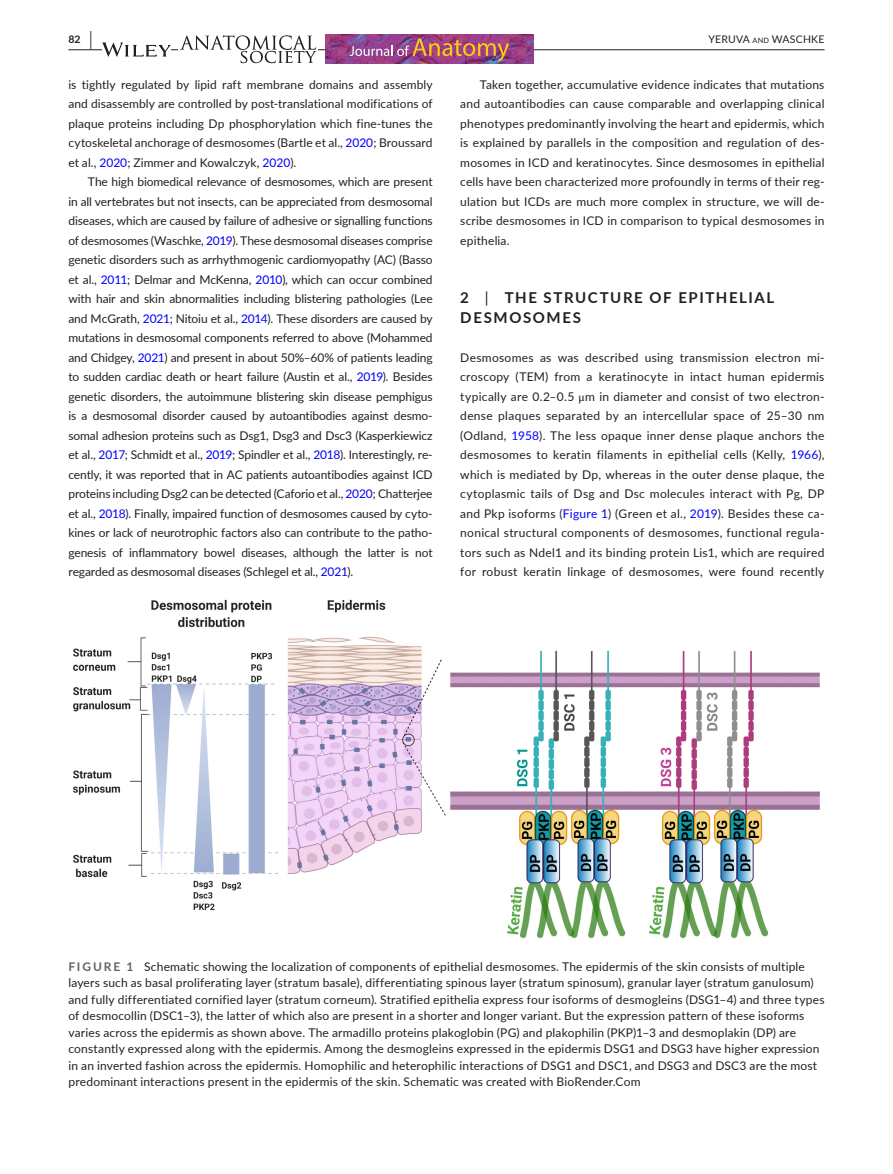
<style>
.page{position:relative;width:893px;height:1174px;background:#fff}
.page>*{position:absolute;margin:0;border:0;box-sizing:border-box;transform-origin:0 0}
.t1{font:700 15px/19.5px "Lato";letter-spacing:.11em;color:#231f20}
.t2{font:12px/19.5px "Lato";letter-spacing:.015em;color:#231f20;text-align:justify}
.t3{font:10.5px "Lato";letter-spacing:.015em;color:#231f20}
.t4{font:700 10.5px "Lato";color:#231f20}
.s1{font-size:19.5px}
.s2{font-size:7.35px}
.s3{color:#00f}
.s4{font-weight:400}
.s5{font-family:"STIX"}
.s6{font-weight:700;color:#636366}
</style>
<div class="page">
<hr style="left:68px;top:49px;width:756px;height:1px;background:#231f20">
<svg style="left:102px;top:42px;width:69px;height:15px"></svg>
<img style="left:179px;top:35px;width:139px;height:29px">
<img style="left:325px;top:34px;width:209px;height:30px">
<img style="left:349px;top:39px;width:160px;height:22px">
<img style="left:73px;top:599px;width:747px;height:339px">
<p class="t4" style="left:68px;top:31px;width:25px">82 <span class="s1">|</span></p>
<p class="t3" style="left:708px;top:31px;width:118px">YERUVA <span class="s2">and</span> WASCHKE</p>
<p class="t2" style="left:68px;top:74px;width:366px">is tightly regulated by lipid raft membrane domains and assembly and disassembly are controlled by post-translational modifications of plaque proteins including Dp phosphorylation which fine-tunes the cytoskeletal anchorage of desmosomes (Bartle et al., <span class="s3">2020</span>; Broussard et al., <span class="s3">2020</span>; Zimmer and Kowalczyk, <span class="s3">2020</span>).</p>
<p class="t2" style="left:68px;top:171px;width:366px;text-indent:20px">The high biomedical relevance of desmosomes, which are present in all vertebrates but not insects, can be appreciated from desmosomal diseases, which are caused by failure of adhesive or signalling functions of desmosomes (Waschke, <span class="s3">2019</span>). These desmosomal diseases comprise genetic disorders such as arrhythmogenic cardiomyopathy (AC) (Basso et al., <span class="s3">2011</span>; Delmar and McKenna, <span class="s3">2010</span>), which can occur combined with hair and skin abnormalities including blistering pathologies (Lee and McGrath, <span class="s3">2021</span>; Nitoiu et al., <span class="s3">2014</span>). These disorders are caused by mutations in desmosomal components referred to above (Mohammed and Chidgey, <span class="s3">2021</span>) and present in about 50%–60% of patients leading to sudden cardiac death or heart failure (Austin et al., <span class="s3">2019</span>). Besides genetic disorders, the autoimmune blistering skin disease pemphigus is a desmosomal disorder caused by autoantibodies against desmo&shy;somal adhesion proteins such as Dsg1, Dsg3 and Dsc3 (Kasperkiewicz et al., <span class="s3">2017</span>; Schmidt et al., <span class="s3">2019</span>; Spindler et al., <span class="s3">2018</span>). Interestingly, re&shy;cently, it was reported that in AC patients autoantibodies against ICD proteins including Dsg2 can be detected (Caforio et al., <span class="s3">2020</span>; Chatterjee et al., <span class="s3">2018</span>). Finally, impaired function of desmosomes caused by cyto&shy;kines or lack of neurotrophic factors also can contribute to the patho&shy;genesis of inflammatory bowel diseases, although the latter is not regarded as desmosomal diseases (Schlegel et al., <span class="s3">2021</span>).</p>
<p class="t2" style="left:460px;top:74px;width:366px;text-indent:20px">Taken together, accumulative evidence indicates that mutations and autoantibodies can cause comparable and overlapping clinical phenotypes predominantly involving the heart and epidermis, which is explained by parallels in the composition and regulation of des&shy;mosomes in ICD and keratinocytes. Since desmosomes in epithelial cells have been characterized more profoundly in terms of their reg&shy;ulation but ICDs are much more complex in structure, we will de&shy;scribe desmosomes in ICD in comparison to typical desmosomes in epithelia.</p>
<p class="t1" style="left:460px;top:287px;width:316px">2 <span class="s4">|</span> THE STRUCTURE OF EPITHELIAL<br>DESMOSOMES</p>
<p class="t2" style="left:460px;top:347px;width:366px">Desmosomes as was described using transmission electron mi&shy;croscopy (TEM) from a keratinocyte in intact human epidermis typically are 0.2–0.5 <span class="s5">μ</span>m in diameter and consist of two electron&shy;dense plaques separated by an intercellular space of 25–30 nm (Odland, <span class="s3">1958</span>). The less opaque inner dense plaque anchors the desmosomes to keratin filaments in epithelial cells (Kelly, <span class="s3">1966</span>), which is mediated by Dp, whereas in the outer dense plaque, the cytoplasmic tails of Dsg and Dsc molecules interact with Pg, DP and Pkp isoforms (<span class="s3">Figure 1</span>) (Green et al., <span class="s3">2019</span>). Besides these ca&shy;nonical structural components of desmosomes, functional regula&shy;tors such as Ndel1 and its binding protein Lis1, which are required for robust keratin linkage of desmosomes, were found recently</p>
<p class="t2" style="left:68px;top:957px;width:757px;line-height:16.5px;text-align:left"><span class="s6">FIGURE 1</span> Schematic showing the localization of components of epithelial desmosomes. The epidermis of the skin consists of multiple layers such as basal proliferating layer (stratum basale), differentiating spinous layer (stratum spinosum), granular layer (stratum ganulosum) and fully differentiated cornified layer (stratum corneum). Stratified epithelia express four isoforms of desmogleins (DSG1–4) and three types of desmocollin (DSC1–3), the latter of which also are present in a shorter and longer variant. But the expression pattern of these isoforms varies across the epidermis as shown above. The armadillo proteins plakoglobin (PG) and plakophilin (PKP)1–3 and desmoplakin (DP) are constantly expressed along with the epidermis. Among the desmogleins expressed in the epidermis DSG1 and DSG3 have higher expression in an inverted fashion across the epidermis. Homophilic and heterophilic interactions of DSG1 and DSC1, and DSG3 and DSC3 are the most predominant interactions present in the epidermis of the skin. Schematic was created with BioRender.Com</p>
</div>
